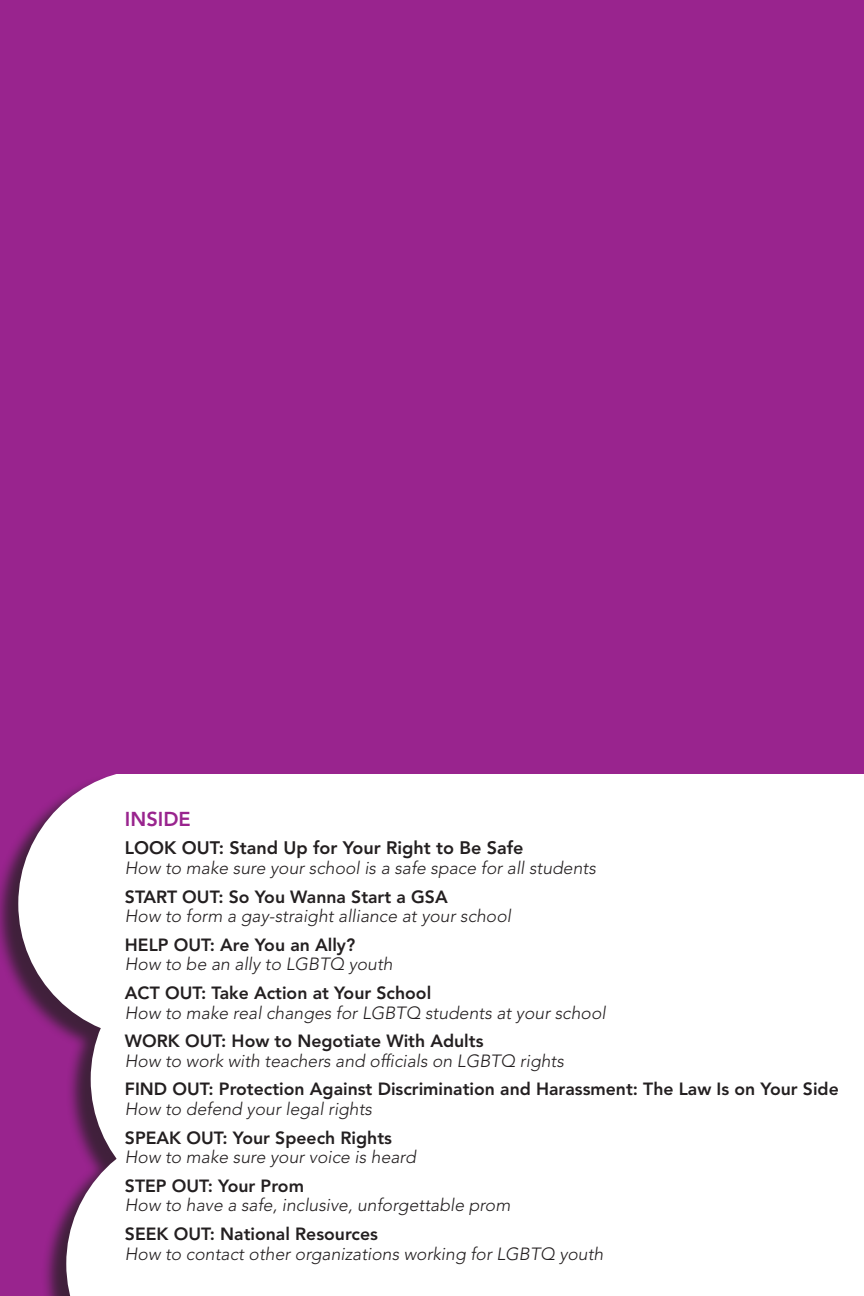
<style>
.page{position:relative;width:864px;height:1296px;background:#99248e}
.page>*{position:absolute;margin:0;border:0;box-sizing:border-box;transform-origin:0 0}
.t1{font:800 20px "Avenir LT Std";color:#99248e}
.t2{font:800 18px "Avenir LT Std";color:#231f20}
.t3{font:italic 300 17.6px "Avenir LT Std";color:#231f20}
.t4{font:800 17.6px "Avenir LT Std";color:#231f20}
</style>
<div class="page">
<div style="left:0;top:775px;width:864px;height:521px;background:#231f20;opacity:.75"></div>
<svg style="left:66px;top:1129px;width:135px;height:167px;background:#e6d8e5"></svg>
<div style="left:91px;top:944px;width:270px;height:270px;background:#fff;border-radius:50%"></div>
<svg style="left:18px;top:774px;width:135px;height:265px;fill:#fff"></svg>
<div style="left:153px;top:774px;width:711px;height:276px;background:#fff"></div>
<div style="left:201px;top:1017px;width:663px;height:279px;background:#fff"></div>
<p class="t1" style="left:125px;top:807px;width:67px">Inside</p>
<p class="t2" style="left:125px;top:837px;width:400px">Look Out: Stand Up for Your Right to Be Safe</p>
<p class="t3" style="left:125px;top:858px;width:472px">How to make sure your school is a safe space for all students</p>
<p class="t4" style="left:125px;top:886px;width:313px">Start Out: So You Wanna Start a GSA</p>
<p class="t3" style="left:125px;top:906px;width:388px">How to form a gay-straight alliance at your school</p>
<p class="t4" style="left:125px;top:934px;width:232px">Help Out: Are You an Ally?</p>
<p class="t3" style="left:125px;top:954px;width:269px">How to be an ally to LGBTQ youth</p>
<p class="t4" style="left:125px;top:982px;width:308px">Act Out: Take Action at Your School</p>
<p class="t3" style="left:125px;top:1002px;width:482px">How to make real changes for LGBTQ students at your school</p>
<p class="t4" style="left:125px;top:1031px;width:360px">Work Out: How to N egotiate With Adults</p>
<p class="t3" style="left:125px;top:1050px;width:440px">How to work with teachers and officials on LGBTQ rights</p>
<p class="t4" style="left:125px;top:1079px;width:715px">Find Out: Protection Against Discrimination and Harassment: The Law Is on Your Side</p>
<p class="t3" style="left:125px;top:1099px;width:249px">How to defend your legal rights</p>
<p class="t4" style="left:125px;top:1127px;width:269px">Speak Out: Your Speech Rights</p>
<p class="t3" style="left:125px;top:1147px;width:292px">How to make sure your voice is heard</p>
<p class="t4" style="left:125px;top:1175px;width:181px">Step Out: Your Prom</p>
<p class="t3" style="left:125px;top:1195px;width:387px">How to have a safe, inclusive, unforgettable prom</p>
<p class="t4" style="left:125px;top:1223px;width:255px">Seek Out: National Resources</p>
<p class="t3" style="left:125px;top:1243px;width:480px">How to contact other organizations working for LGBTQ youth</p>
</div>
